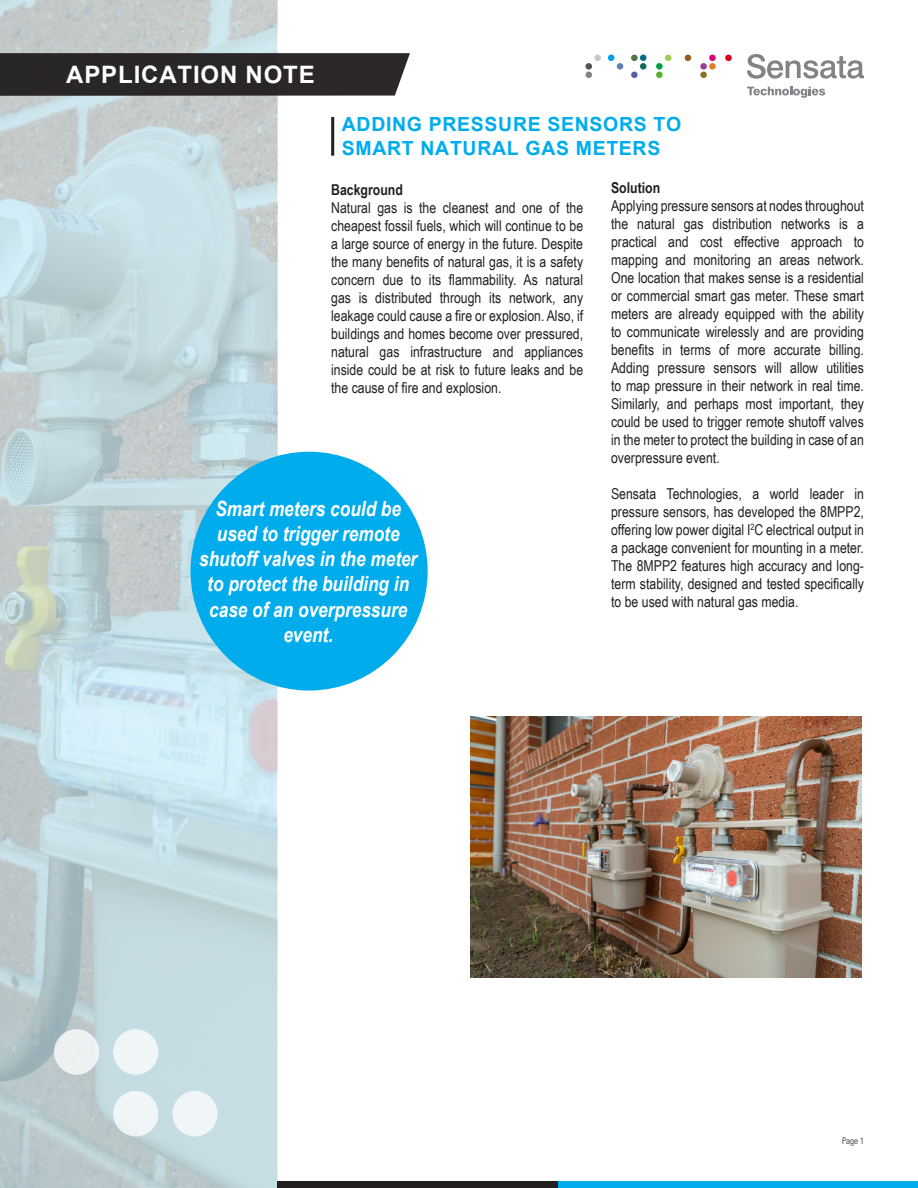
<style>
.page{position:relative;width:918px;height:1188px;background:#fff}
.page>*{position:absolute;margin:0;border:0;box-sizing:border-box;transform-origin:0 0}
.t1{font:700 24px "Arial";letter-spacing:.035em;color:#fff}
.t2{font:italic 700 21px/25.2px "Arial Narrow";color:#fff;text-align:center}
.t3{font:700 19.5px/23.4px "Arial";letter-spacing:.035em;color:#00acec}
.t4{font:15px/18px "Arial Narrow";color:#231f20;text-align:justify}
.t5{font:700 15px "Arial Narrow";color:#231f20}
.t6{font:300 condensed 9px "Univers";color:#231f20}
</style>
<div class="page">
<img style="left:0;top:0;width:277px;height:1188px">
<svg style="left:747px;top:54px;width:117px;height:25px"></svg>
<svg style="left:747px;top:86px;width:78px;height:12px"></svg>
<div style="left:585px;top:72px;width:7px;height:6px;background:#828287;border-radius:50%"></div>
<svg style="left:608px;top:55px;width:6px;height:6px"></svg>
<div style="left:617px;top:63px;width:6px;height:7px;background:#5982b0;border-radius:50%"></div>
<div style="left:631px;top:55px;width:7px;height:6px;background:#4f784a;border-radius:50%"></div>
<svg style="left:640px;top:55px;width:6px;height:6px"></svg>
<div style="left:640px;top:63px;width:6px;height:7px;background:#146b5c;border-radius:50%"></div>
<div style="left:631px;top:72px;width:7px;height:6px;background:#4f61ad;border-radius:50%"></div>
<svg style="left:665px;top:55px;width:6px;height:6px"></svg>
<div style="left:656px;top:63px;width:7px;height:7px;background:#009e45;border-radius:50%"></div>
<div style="left:656px;top:72px;width:7px;height:6px;background:#59b030;border-radius:50%"></div>
<div style="left:709px;top:55px;width:7px;height:6px;background:#d9007a;border-radius:50%"></div>
<div style="left:700px;top:63px;width:7px;height:7px;background:#9c3d91;border-radius:50%"></div>
<div style="left:709px;top:63px;width:7px;height:7px;background:#e87a2b;border-radius:50%"></div>
<div style="left:700px;top:72px;width:7px;height:6px;background:#8c7029;border-radius:50%"></div>
<div style="left:725px;top:55px;width:7px;height:6px;background:#d90017;border-radius:50%"></div>
<div style="left:594px;top:55px;width:7px;height:6px;background:#c7c9cc;border-radius:50%"></div>
<div style="left:585px;top:63px;width:7px;height:7px;background:#525254;border-radius:50%"></div>
<svg style="left:685px;top:55px;width:6px;height:6px"></svg>
<hr style="left:331px;top:117px;width:3px;height:39px;background:#231f20">
<div style="left:557px;top:1181px;width:361px;height:7px;background:#00acec"></div>
<div style="left:277px;top:1181px;width:280px;height:7px;background:#231f20"></div>
<div style="left:0;top:53px;width:410px;height:43px;background:#2a2728"></div>
<div style="left:54px;top:1029px;width:45px;height:46px;background:#eef1f1;border-radius:50%"></div>
<div style="left:113px;top:1091px;width:45px;height:45px;background:#f0f6f7;border-radius:50%"></div>
<div style="left:113px;top:1029px;width:45px;height:46px;background:#f0f6f7;border-radius:50%"></div>
<div style="left:172px;top:1091px;width:46px;height:45px;background:#f0f6f8;border-radius:50%"></div>
<div style="left:190px;top:452px;width:238px;height:239px;background:#00acec;border-radius:50%"></div>
<img style="left:471px;top:717px;width:390px;height:260px">
<p class="t1" style="left:66px;top:57px;width:250px">APPLICATION NOTE</p>
<p class="t3" style="left:342px;top:113px;width:341px">ADDING PRESSURE SENSORS TO<br>SMART NATURAL GAS METERS</p>
<p class="t5" style="left:331px;top:179px;width:73px">Background</p>
<p class="t4" style="left:331px;top:198px;width:254px">Natural gas is the cleanest and one of the cheapest fossil fuels, which will continue to be a large source of energy in the future. Despite the many benefits of natural gas, it is a safety concern due to its flammability. As natural gas is distributed through its network, any leakage could cause a fire or explosion. Also, if buildings and homes become over pressured, natural gas infrastructure and appliances inside could be at risk to future leaks and be the cause of fire and explosion.</p>
<p class="t5" style="left:611px;top:176px;width:51px">Solution</p>
<p class="t4" style="left:611px;top:196px;width:254px">Applying pressure sensors at nodes throughout the natural gas distribution networks is a practical and cost effective approach to mapping and monitoring an areas network.<br>One location that makes sense is a residential or commercial smart gas meter. These smart meters are already equipped with the ability to communicate wirelessly and are providing benefits in terms of more accurate billing.<br>Adding pressure sensors will allow utilities to map pressure in their network in real time.<br>Similarly, and perhaps most important, they could be used to trigger remote shutoff valves in the meter to protect the building in case of an overpressure event.</p>
<p class="t4" style="left:611px;top:484px;width:254px">Sensata Technologies, a world leader in pressure sensors, has developed the 8MPP2, offering low power digital I<sup>2</sup>C electrical output in a package convenient for mounting in a meter.<br>The 8MPP2 features high accuracy and long&shy;term stability, designed and tested specifically to be used with natural gas media.</p>
<p class="t2" style="left:199px;top:495px;width:220px">Smart meters could be used to trigger remote shutoff valves in the meter to protect the building in case of an overpressure event.</p>
<p class="t6" style="left:842px;top:1135px;width:23px">Page 1</p>
</div>
